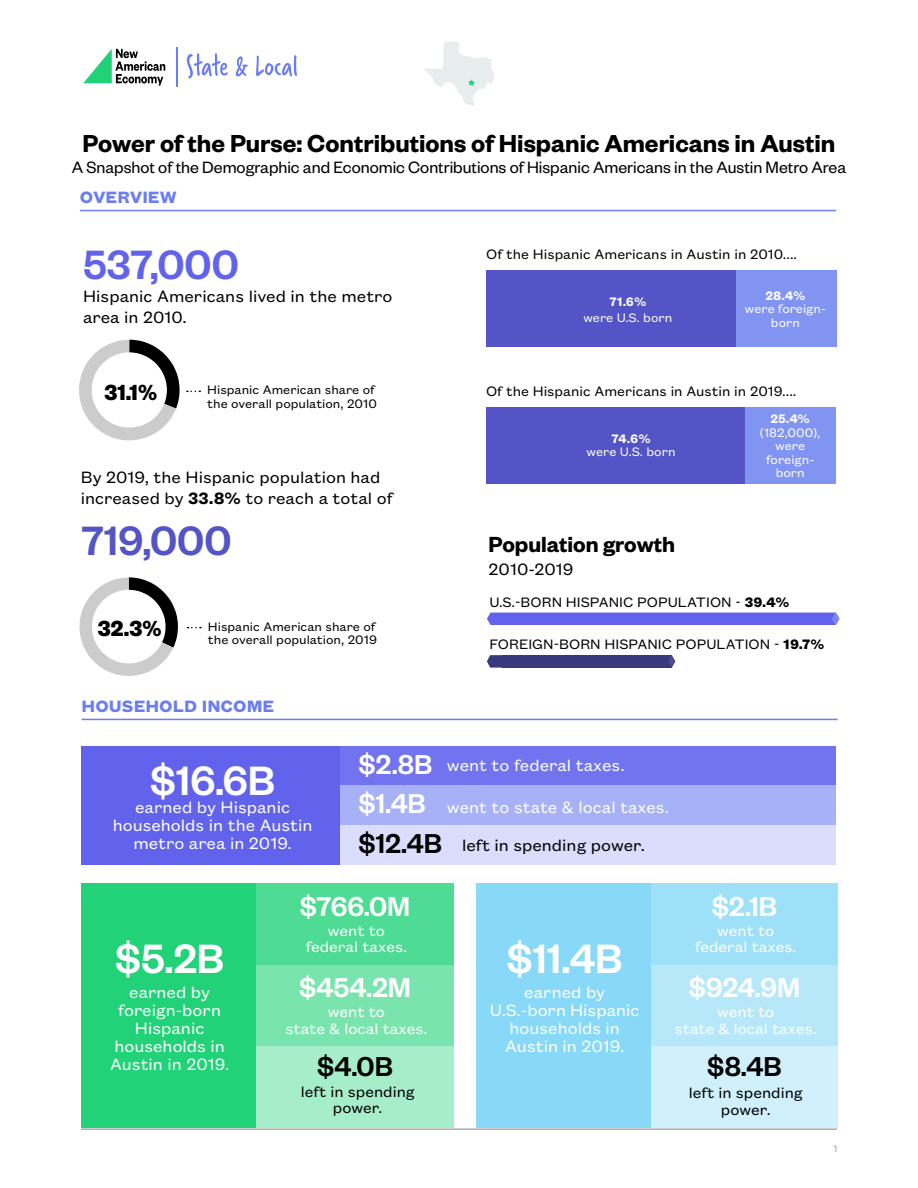
<style>
.page{position:relative;width:918px;height:1188px;background:#fff}
.page>*{position:absolute;margin:0;border:0;box-sizing:border-box;transform-origin:0 0}
.Chartwell_Pies{font:141px "Chartwell Pies";color:#000}
.Chartwell_Pies-2{font:138px "Chartwell Pies";color:#000}
.t1{font:500 45px "Founders Grotesk";color:#fff}
.Number_-_36pt{font:500 45px "Founders Grotesk";color:#6163ed}
.Number_-_36pt-2{font:500 45px "Founders Grotesk";color:#5454c7}
.t2{font:500 30px "Founders Grotesk";color:#fff}
.t3{font:500 30px "Founders Grotesk";color:#000}
.Report_Title{font:600 27px "Founders Grotesk";color:#000}
.Body_Text_12pt{font:600 24px "Founders Grotesk";color:#000}
.Number_-_18pt{font:700 24px "Founders Grotesk";color:#000}
.Sans_Small{font:18px/18px "Founders Grotesk Text";color:#fff;text-align:center}
.Sans_Small-2{font:18px/21px "Founders Grotesk Text";color:#000}
.Sans_Small-3{font:18px "Founders Grotesk";color:#000}
.Body_Text_12pt-2{font:700 18px "Founders Grotesk Text";color:#6b7df2}
.Body_Text_12pt-3{font:18px "Founders Grotesk Text";color:#000}
.Sans_Small-4{font:16.5px/16.5px "Founders Grotesk Text";color:#fff;text-align:center}
.Sans_Small-5{font:16.5px/16.5px "Founders Grotesk Text";color:#000;text-align:center}
.Sans_Small-6{font:15px "Founders Grotesk Text";color:#000}
.Graphic_Label{font:13.5px/13.5px "Founders Grotesk Text";color:#000}
.Graphic_Label-2{font:13.5px/13.5px "Founders Grotesk Text";color:#fff;text-align:center}
.Chartwell_Pies-3{font:10.5px "Founders Grotesk Text";color:#a6a6a6}
.s1{color:#ccc}
.s2{color:#fff}
.s3{font-weight:600}
.s4{font-weight:700}
</style>
<div class="page">
<hr style="left:81px;top:1129px;width:756px;height:1px;background:#808080">
<div style="left:81px;top:884px;width:175px;height:244px;background:#21d279"></div>
<div style="left:476px;top:884px;width:175px;height:244px;background:#87d9f7"></div>
<div style="left:256px;top:884px;width:198px;height:89px;background:#4edb94"></div>
<div style="left:651px;top:884px;width:187px;height:89px;background:#9fe0f9"></div>
<div style="left:256px;top:965px;width:198px;height:82px;background:#7ae4af"></div>
<div style="left:651px;top:965px;width:187px;height:82px;background:#b7e8fa"></div>
<div style="left:256px;top:1047px;width:198px;height:81px;background:#a6edc9"></div>
<div style="left:651px;top:1047px;width:187px;height:81px;background:#cff0fc"></div>
<hr style="left:80px;top:210px;width:756px;height:1px;background:#6b7df2">
<div style="left:486px;top:270px;width:290px;height:76px;background:#5454c7"></div>
<div style="left:737px;top:270px;width:100px;height:76px;background:#8294f2"></div>
<div style="left:486px;top:407px;width:273px;height:77px;background:#5454c7"></div>
<div style="left:745px;top:407px;width:90px;height:77px;background:#8294f2"></div>
<svg style="left:487px;top:655px;width:15px;height:13px"></svg>
<div style="left:487px;top:613px;width:353px;height:12px;background:#6163ed"></div>
<hr style="left:82px;top:719px;width:756px;height:1px;background:#6b7df2">
<div style="left:81px;top:746px;width:264px;height:119px;background:#6163ed"></div>
<div style="left:341px;top:746px;width:495px;height:39px;background:#7173ef"></div>
<div style="left:341px;top:786px;width:495px;height:39px;background:#a6b1f7"></div>
<div style="left:341px;top:825px;width:495px;height:40px;background:#dadefc"></div>
<svg style="left:187px;top:53px;width:110px;height:25px"></svg>
<hr style="left:176px;top:47px;width:2px;height:39px;background:#6b7df2">
<svg style="left:83px;top:49px;width:82px;height:37px"></svg>
<svg style="left:424px;top:42px;width:70px;height:64px"></svg>
<div style="left:502px;top:655px;width:170px;height:13px;background:#38387d"></div>
<svg style="left:669px;top:655px;width:7px;height:12px"></svg>
<p class="Report_Title" style="left:83px;top:126px;width:754px">Power of the Purse: Contributions of Hispanic Americans in Austin</p>
<p class="Sans_Small-3" style="left:72px;top:156px;width:776px">A Snapshot of the Demographic and Economic Contributions of Hispanic Americans in the Austin Metro Area</p>
<p class="Body_Text_12pt-2" style="left:80px;top:185px;width:98px">OVERVIEW</p>
<p class="Number_-_36pt" style="left:83px;top:236px;width:157px">537,000</p>
<p class="Sans_Small-2" style="left:83px;top:284px;width:311px">Hispanic Americans lived in the metro area in 2010.</p>
<p class="Chartwell_Pies" style="left:72px;top:303px;width:224px">31<span class="s1">69</span><span class="s2">M</span></p>
<p class="Number_-_18pt" style="left:104px;top:377px;width:54px">31.1%</p>
<p class="Graphic_Label" style="left:207px;top:382px;width:171px">Hispanic American share of the overall population, 2010</p>
<p class="Sans_Small-2" style="left:81px;top:466px;width:313px">By 2019, the Hispanic population had increased by <span class="s3">33.8%</span> to reach a total of</p>
<p class="Number_-_36pt-2" style="left:82px;top:513px;width:151px">719,000</p>
<p class="Chartwell_Pies-2" style="left:73px;top:542px;width:219px">32<span class="s1">68</span><span class="s2">M</span></p>
<p class="Number_-_18pt" style="left:98px;top:613px;width:65px">32.3%</p>
<p class="Graphic_Label" style="left:208px;top:619px;width:171px">Hispanic American share of the overall population, 2019</p>
<p class="Body_Text_12pt-2" style="left:82px;top:694px;width:194px">HOUSEHOLD INCOME</p>
<p class="Sans_Small-6" style="left:486px;top:244px;width:313px">Of the Hispanic Americans in Austin in 2010....</p>
<p class="Graphic_Label-2" style="left:583px;top:292px;width:91px;line-height:16.5px"><span class="s3">71.6%<br></span>were U.S. born</p>
<p class="Graphic_Label-2" style="left:745px;top:288px;width:83px"><span class="s3">28.4%<br></span>were foreign&shy;born</p>
<p class="Sans_Small-6" style="left:486px;top:381px;width:312px">Of the Hispanic Americans in Austin in 2019....</p>
<p class="Graphic_Label-2" style="left:587px;top:430px;width:91px"><span class="s3">74.6%<br></span>were U.S. born</p>
<p class="Graphic_Label-2" style="left:760px;top:411px;width:62px"><span class="s3">25.4% </span>(182,000), were foreign&shy;born</p>
<p class="Body_Text_12pt" style="left:489px;top:530px;width:188px">Population growth</p>
<p class="Body_Text_12pt-3" style="left:489px;top:557px;width:86px">2010-2019</p>
<p class="Sans_Small-6" style="left:489px;top:592px;width:302px">U.S.-BORN HISPANIC POPULATION - <span class="s4">39.4%</span></p>
<p class="Sans_Small-6" style="left:489px;top:634px;width:336px">FOREIGN-BORN HISPANIC POPULATION - <span class="s4">19.7%</span></p>
<p class="t2" style="left:358px;top:746px;width:75px">$2.8B</p>
<p class="Sans_Small" style="left:447px;top:755px;width:179px">went to federal taxes.</p>
<p class="Sans_Small" style="left:447px;top:797px;width:224px">went to state &amp; local taxes.</p>
<p class="Sans_Small-2" style="left:462px;top:833px;width:184px">left in spending power.</p>
<p class="t1" style="left:150px;top:752px;width:127px">$16.6B</p>
<p class="Sans_Small" style="left:113px;top:797px;width:201px">earned by Hispanic households in the Austin metro area in 2019.</p>
<p class="t2" style="left:358px;top:785px;width:69px">$1.4B</p>
<p class="t3" style="left:358px;top:825px;width:85px">$12.4B</p>
<p class="t1" style="left:115px;top:931px;width:111px">$5.2B</p>
<p class="Sans_Small" style="left:110px;top:982px;width:121px">earned by foreign-born<br>Hispanic households in<br>Austin in 2019.</p>
<p class="t2" style="left:300px;top:887px;width:112px">$766.0M</p>
<p class="t2" style="left:712px;top:887px;width:67px">$2.1B</p>
<p class="Sans_Small-4" style="left:306px;top:921px;width:103px">went to federal taxes.</p>
<p class="Sans_Small-4" style="left:695px;top:921px;width:103px">went to federal taxes.</p>
<p class="t1" style="left:507px;top:931px;width:117px">$11.4B</p>
<p class="Sans_Small" style="left:490px;top:982px;width:151px">earned by<br>U.S.-born Hispanic households in<br>Austin in 2019.</p>
<p class="t2" style="left:299px;top:969px;width:113px">$454.2M</p>
<p class="t2" style="left:689px;top:969px;width:113px">$924.9M</p>
<p class="Sans_Small-4" style="left:285px;top:1002px;width:144px">went to<br>state &amp; local taxes.</p>
<p class="Sans_Small-4" style="left:675px;top:1002px;width:144px">went to<br>state &amp; local taxes.</p>
<p class="t3" style="left:317px;top:1048px;width:77px">$4.0B</p>
<p class="t3" style="left:707px;top:1048px;width:76px">$8.4B</p>
<p class="Sans_Small-5" style="left:301px;top:1082px;width:115px">left in spending power.</p>
<p class="Sans_Small-5" style="left:689px;top:1084px;width:115px">left in spending power.</p>
<p class="Chartwell_Pies-3" style="left:834px;top:1142px;width:6px">1</p>
</div>
